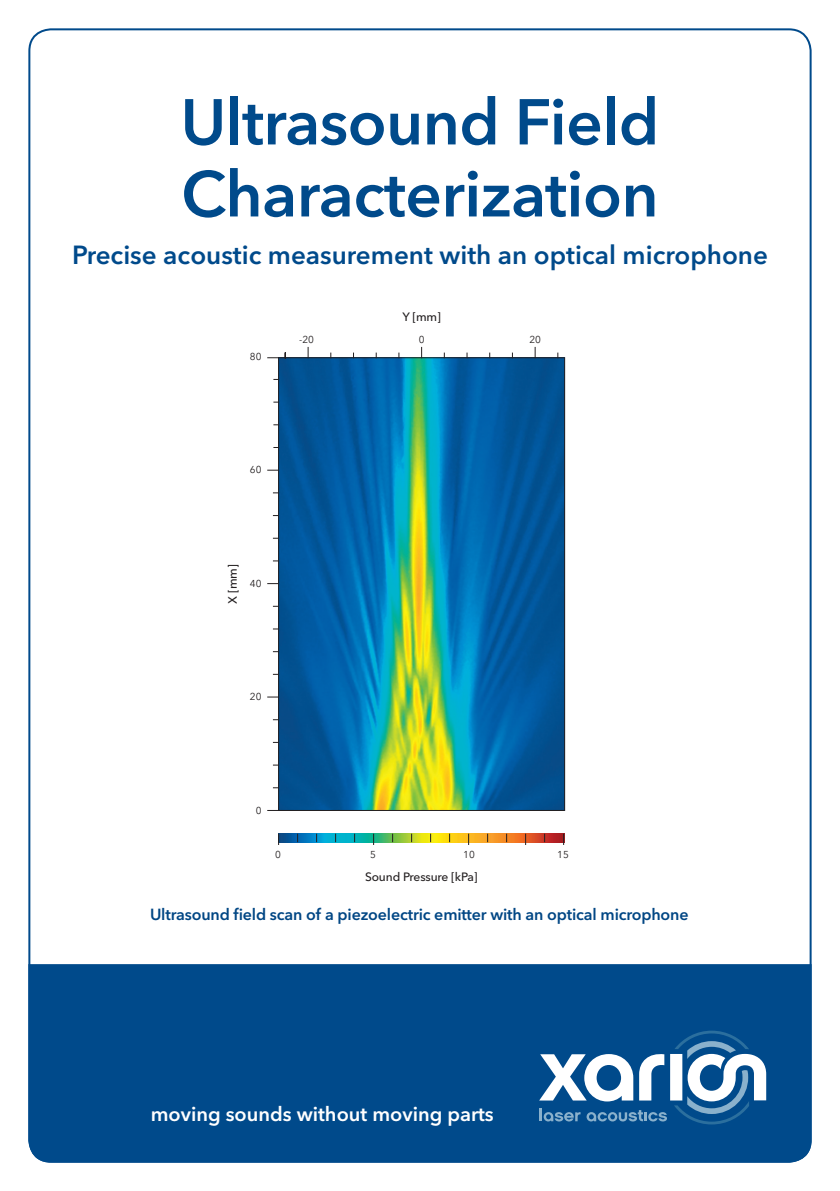
<style>
.page{position:relative;width:840px;height:1191px;background:#fff}
.page>*{position:absolute;margin:0;border:0;box-sizing:border-box;transform-origin:0 0}
.t1{font:600 64px/72px "Avenir Next LT Pro";letter-spacing:-.01em;color:#004a8b}
.t2{font:600 26px "Avenir Next LT Pro";color:#004a8b}
.t3{font:600 20px "Avenir Next LT Pro";color:#fff}
.t4{font:600 16px "Avenir Next LT Pro";letter-spacing:-.01em;color:#004684}
.t5{font:500 12px "Avenir Next LT Pro";letter-spacing:-.01em;color:#231f20}
.t6{font:10px "Avenir Next LT Pro";color:#231f20}
</style>
<div class="page">
<div style="left:29px;top:964px;width:782px;height:198px;background:#004a8b"></div>
<svg style="left:539px;top:1030px;width:226px;height:94px"></svg>
<img style="left:279px;top:358px;width:285px;height:452px">
<hr style="left:278px;top:357px;width:1px;height:454px;background:#231f20">
<hr style="left:564px;top:357px;width:1px;height:454px;background:#231f20">
<hr style="left:267px;top:810px;width:297px;height:1px;background:#231f20">
<hr style="left:267px;top:357px;width:297px;height:1px;background:#231f20">
<img style="left:279px;top:833px;width:284px;height:9px">
<svg style="left:278px;top:833px;width:1px;height:12px"></svg>
<svg style="left:373px;top:833px;width:1px;height:12px"></svg>
<svg style="left:468px;top:833px;width:1px;height:12px"></svg>
<svg style="left:525px;top:833px;width:1px;height:12px"></svg>
<svg style="left:563px;top:833px;width:1px;height:12px"></svg>
<h1 class="t1" style="left:180px;top:85px;width:480px">Ultrasound Field<br>Characterization</h1>
<h2 class="t2" style="left:72px;top:240px;width:697px">Precise acoustic measurement with an optical microphone</h2>
<p class="t5" style="left:402px;top:310px;width:40px">Y [mm]</p>
<p class="t6" style="left:250px;top:350px;width:13px">80</p>
<p class="t6" style="left:299px;top:333px;width:16px">-20</p>
<p class="t6" style="left:418px;top:333px;width:7px">0</p>
<p class="t6" style="left:529px;top:333px;width:13px">20</p>
<p class="t6" style="left:250px;top:464px;width:13px">60</p>
<p class="t5" style="left:225px;top:603px;width:41px;rotate:-90deg">X [mm]</p>
<p class="t6" style="left:250px;top:577px;width:13px">40</p>
<p class="t6" style="left:250px;top:691px;width:13px">20</p>
<p class="t6" style="left:255px;top:804px;width:7px">0</p>
<p class="t6" style="left:275px;top:848px;width:7px">0</p>
<p class="t6" style="left:370px;top:848px;width:7px">5</p>
<p class="t6" style="left:463px;top:848px;width:13px">10</p>
<p class="t6" style="left:557px;top:848px;width:13px">15</p>
<p class="t5" style="left:365px;top:870px;width:114px">Sound Pressure [kPa]</p>
<p class="t4" style="left:150px;top:905px;width:539px">Ultrasound field scan of a piezoelectric emitter with an optical microphone</p>
<p class="t3" style="left:151px;top:1102px;width:344px">moving sounds without moving parts</p>
</div>
